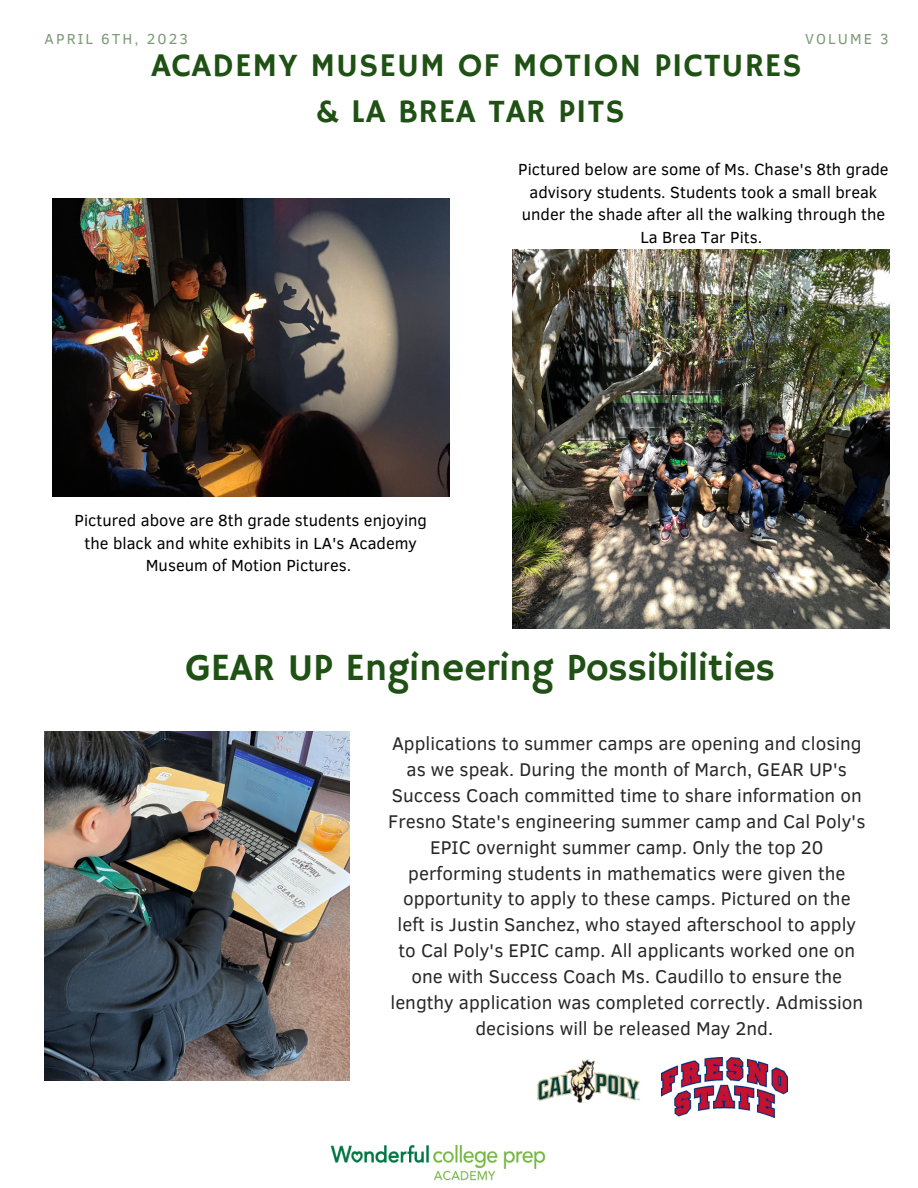
<style>
.page{position:relative;width:918px;height:1188px;background:#fff}
.page>*{position:absolute;margin:0;border:0;box-sizing:border-box;transform-origin:0 0}
.t1{font:38.4px "Hammersmith One";color:#1f5014}
.t2{font:33px/46.2px "Hammersmith One";letter-spacing:.03em;color:#1f5014;text-align:center}
.t3{font:18.9px/25.8px "Clear Sans";color:#272727;text-align:center}
.t4{font:16.5px/22.5px "Clear Sans";color:#000;text-align:center}
.t5{font:14.85px "Clear Sans";letter-spacing:.14em;color:#7d9b76}
</style>
<div class="page">
<img style="left:512px;top:250px;width:377px;height:379px">
<img style="left:330px;top:1145px;width:216px;height:36px">
<img style="left:45px;top:732px;width:304px;height:349px">
<img style="left:52px;top:199px;width:397px;height:298px">
<img style="left:537px;top:1059px;width:103px;height:45px">
<img style="left:661px;top:1058px;width:126px;height:59px">
<p class="t5" style="left:45px;top:28px;width:145px">APRIL 6TH, 2023</p>
<p class="t5" style="left:805px;top:28px;width:85px">VOLUME 3</p>
<h2 class="t2" style="left:151px;top:44px;width:652px">ACADEMY MUSEUM OF MOTION PICTURES &amp; LA BREA TAR PITS</h2>
<p class="t4" style="left:518px;top:157px;width:372px">Pictured below are some of Ms. Chase's 8th grade advisory students. Students took a small break under the shade after all the walking through the La Brea Tar Pits.</p>
<p class="t4" style="left:75px;top:508px;width:354px">Pictured above are 8th grade students enjoying the black and white exhibits in LA's Academy<br>Museum of Motion Pictures.</p>
<h1 class="t1" style="left:185px;top:646px;width:591px">GEAR UP Engineering Possibilities</h1>
<p class="t3" style="left:388px;top:730px;width:479px">Applications to summer camps are opening and closing as we speak. During the month of March, GEAR UP's Success Coach committed time to share information on Fresno State's engineering summer camp and Cal Poly's EPIC overnight summer camp. Only the top 20 performing students in mathematics were given the opportunity to apply to these camps. Pictured on the left is Justin Sanchez, who stayed afterschool to apply to Cal Poly's EPIC camp. All applicants worked one on one with Success Coach Ms. Caudillo to ensure the lengthy application was completed correctly. Admission decisions will be released May 2nd.</p>
</div>
